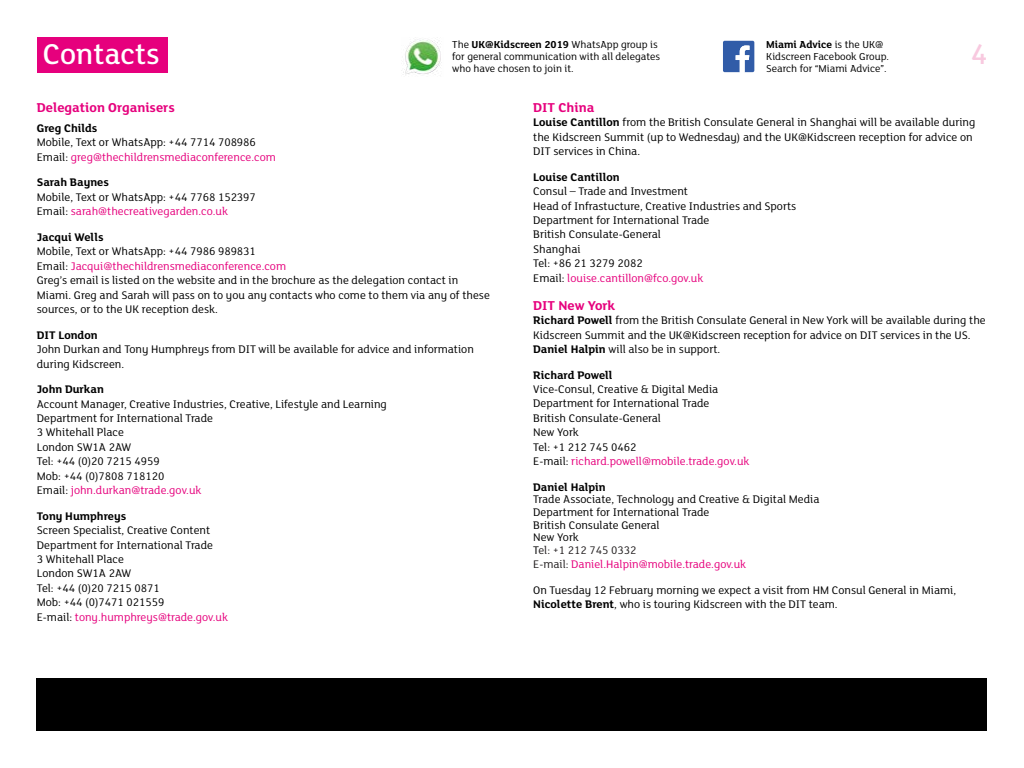
<style>
.page{position:relative;width:1024px;height:768px;background:#fff}
.page>*{position:absolute;margin:0;border:0;box-sizing:border-box;transform-origin:0 0}
.t1{font:500 31.1px "FS Lola";color:#fff}
.t2{font:500 31.1px "FS Lola";color:#f8c9df}
.t3{font:700 14px "FS Lola";color:#e6007d}
.t4{font:12px/14.4px "FS Lola";color:#000}
.t5{font:700 12px "FS Lola";color:#000}
.t6{font:11px/12px "FS Lola";color:#000}
.s1{font-weight:700}
.s2{color:#e6007d}
.s3{color:#231f20}
</style>
<div class="page">
<div style="left:37px;top:679px;width:950px;height:52px;background:#000"></div>
<div style="left:37px;top:37px;width:130px;height:35px;background:#e6007d"></div>
<img style="left:403px;top:39px;width:39px;height:36px">
<svg style="left:723px;top:41px;width:31px;height:31px"></svg>
<p class="t6" style="left:452px;top:38px;width:210px">The <span class="s1">UK@Kidscreen 2019</span> WhatsApp group is for general communication with all delegates who have chosen to join it.</p>
<p class="t6" style="left:766px;top:38px;width:124px"><span class="s1">Miami Advice</span> is the UK@<br>Kidscreen Facebook Group.<br>Search for “Miami Advice”.</p>
<h1 class="t2" style="left:971px;top:34px;width:18px">4</h1>
<h1 class="t1" style="left:43px;top:34px;width:118px">Contacts</h1>
<p class="t3" style="left:37px;top:98px;width:139px">Delegation Organisers</p>
<p class="t5" style="left:37px;top:120px;width:62px">Greg Childs</p>
<p class="t4" style="left:37px;top:135px;width:241px">Mobile, Text or WhatsApp: +44 7714 708986<br>Email: <span class="s2">greg@thechildrensmediaconference.com</span></p>
<p class="t5" style="left:37px;top:174px;width:74px">Sarah Baynes</p>
<p class="t4" style="left:37px;top:189px;width:221px">Mobile, Text or WhatsApp: +44 7768 152397<br>Email: <span class="s2">sarah@thecreativegarden.co.uk</span></p>
<p class="t5" style="left:37px;top:229px;width:68px">Jacqui Wells</p>
<p class="t4" style="left:37px;top:244px;width:455px">Mobile, Text or WhatsApp: +44 7986 989831<br>Email: <span class="s2">Jacqui@thechildrensmediaconference.com<br></span>Greg’s email is listed on the website and in the brochure as the delegation contact in Miami. Greg and Sarah will pass on to you any contacts who come to them via any of these sources, or to the UK reception desk.</p>
<p class="t5" style="left:37px;top:327px;width:62px">DIT London</p>
<p class="t4" style="left:37px;top:342px;width:439px">John Durkan and Tony Humphreys from DIT will be available for advice and information during Kidscreen.</p>
<p class="t5" style="left:37px;top:381px;width:69px">John Durkan</p>
<p class="t4" style="left:37px;top:396px;width:352px">Account Manager, Creative Industries, Creative, Lifestyle and Learning<br>Department for International Trade<br>3 Whitehall Place<br>London SW1A 2AW<br>Tel: +44 (0)20 7215 4959<br>Mob: +44 (0)7808 718120<br>Email: <span class="s2">john.durkan@trade.gov.uk</span></p>
<p class="t5" style="left:37px;top:508px;width:91px">Tony Humphreys</p>
<p class="t4" style="left:37px;top:523px;width:193px">Screen Specialist, Creative Content<br>Department for International Trade<br>3 Whitehall Place<br>London SW1A 2AW<br>Tel: +44 (0)20 7215 0871<br>Mob: +44 (0)7471 021559<br>E-mail: <span class="s2">tony.humphreys@trade.gov.uk</span></p>
<p class="t3" style="left:533px;top:98px;width:63px">DIT China</p>
<p class="t4" style="left:533px;top:115px;width:444px"><span class="s1">Louise Cantillon</span> from the British Consulate General in Shanghai will be available during the Kidscreen Summit (up to Wednesday) and the UK@Kidscreen reception for advice on<br>DIT services in China.</p>
<p class="t5" style="left:533px;top:169px;width:88px">Louise Cantillon</p>
<p class="t4" style="left:533px;top:184px;width:265px">Consul – Trade and Investment<br>Head of Infrastucture, Creative Industries and Sports<br>Department for International Trade<br>British Consulate-General<br>Shanghai<br>Tel: +86 21 3279 2082<br>Email: <span class="s2">louise.cantillon@fco.gov.uk</span></p>
<p class="t3" style="left:533px;top:296px;width:84px">DIT New York</p>
<p class="t4" style="left:533px;top:313px;width:454px"><span class="s1">Richard Powell</span> from the British Consulate General in New York will be available during the<br>Kidscreen Summit and the UK@Kidscreen reception for advice on DIT services in the US.<br><span class="s1">Daniel Halpin</span> will also be in support.</p>
<p class="t5" style="left:533px;top:366px;width:81px">Richard Powell</p>
<p class="t4" style="left:533px;top:381px;width:218px">Vice-Consul, Creative &amp; Digital Media<br>Department for International Trade<br>British Consulate-General<br>New York<br>Tel: +1 212 745 0462<br>E-mail: <span class="s2">richard.powell@mobile.trade.gov.uk</span></p>
<p class="t5" style="left:533px;top:479px;width:74px">Daniel Halpin</p>
<p class="t4" style="left:533px;top:493px;width:288px;line-height:12.6px">Trade Associate, Technology and Creative &amp; Digital Media<br>Department for International Trade<br>British Consulate General<br>New York<br>T<span class="s3">el: +1 212 745 0332</span></p>
<p class="t4" style="left:533px;top:551px;width:424px;line-height:25.7px"><span class="s3">E-mail:</span> <span class="s2">Daniel.Halpin@mobile.trade.gov.uk<br></span>On Tuesday 12 February morning we expect a visit from HM Consul General in Miami,</p>
<p class="t4" style="left:533px;top:597px;width:306px"><span class="s1">Nicolette Brent</span>, who is touring Kidscreen with the DIT team.</p>
</div>
